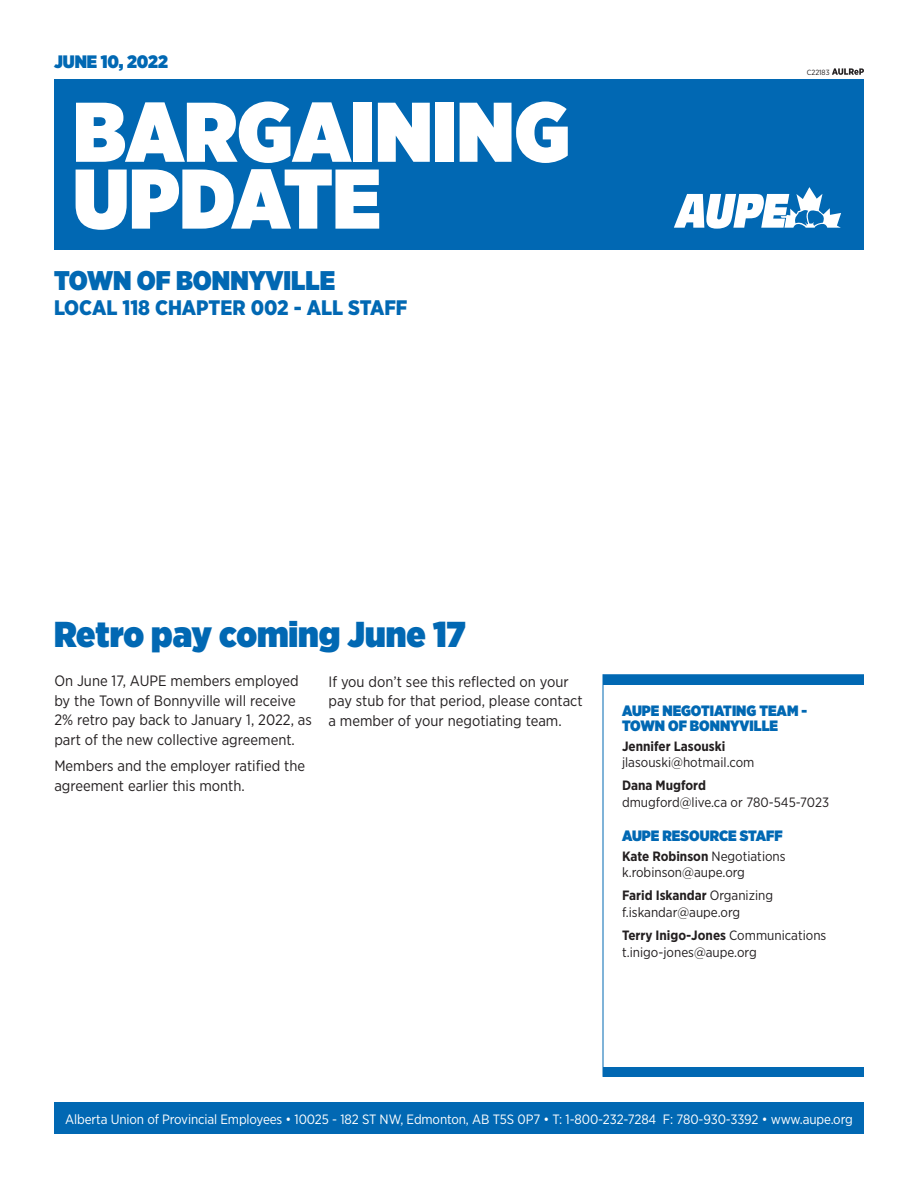
<style>
.page{position:relative;width:918px;height:1188px;background:#fff}
.page>*{position:absolute;margin:0;border:0;box-sizing:border-box;transform-origin:0 0}
.t1{font:900 84.45px "Gotham Narrow";color:#fff}
.t2{font:900 36px "Gotham Narrow";color:#0168b3}
.t3{font:900 27px "Gotham Narrow";color:#0168b3}
.t4{font:900 21px "Gotham Narrow";color:#0168b3}
.t5{font:900 18px "Gotham Narrow";color:#0168b3}
.body_copy{font:15px/19.5px "Gotham Narrow";color:#231f20}
.body_copy-2{font:900 15px/15px "Gotham Narrow";color:#0168b3}
.body_copy-3{font:13.5px "Gotham Narrow";color:#231f20}
.t6{font:13.5px "Gotham Narrow";letter-spacing:-.01em;color:#fff}
.body_copy-4{font:700 13.5px "Gotham Narrow";color:#231f20}
.t7{font:7.5px "Gotham Narrow";color:#231f20}
.s1{font-weight:400}
</style>
<div class="page">
<div style="left:54px;top:79px;width:810px;height:171px;background:#0168b3"></div>
<div style="left:54px;top:1102px;width:810px;height:32px;background:#0168b3"></div>
<div style="left:603px;top:675px;width:261px;height:9px;background:#0168b3"></div>
<div style="left:603px;top:1067px;width:261px;height:9px;background:#0168b3"></div>
<svg style="left:674px;top:187px;width:167px;height:42px"></svg>
<div style="left:603px;top:674px;width:261px;height:403px;border:1px solid #0168b3"></div>
<svg style="left:832px;top:68px;width:32px;height:7px"></svg>
<p class="t5" style="left:54px;top:50px;width:116px">JUNE 10, 2022</p>
<p class="t1" style="left:73px;top:75px;width:498px">BARGAINING</p>
<p class="t1" style="left:73px;top:142px;width:309px">UPDATE</p>
<p class="t3" style="left:54px;top:262px;width:283px">TOWN OF BONNYVILLE</p>
<p class="t4" style="left:54px;top:294px;width:355px">LOCAL 118 CHAPTER 002 - ALL STAFF</p>
<p class="t7" style="left:807px;top:68px;width:24px">C22183</p>
<p class="t2" style="left:54px;top:610px;width:413px">Retro pay coming June 17</p>
<p class="body_copy" style="left:54px;top:671px;width:259px">On June 17, AUPE members employed by the Town of Bonnyville will receive 2% retro pay back to January 1, 2022, as part of the new collective agreement.</p>
<p class="body_copy" style="left:54px;top:756px;width:252px">Members and the employer ratified the agreement earlier this month.</p>
<p class="body_copy" style="left:328px;top:671px;width:256px">If you don’t see this reflected on your pay stub for that period, please contact a member of your negotiating team.</p>
<p class="body_copy-2" style="left:622px;top:703px;width:186px">AUPE NEGOTIATING TEAM -<br>TOWN OF BONNYVILLE</p>
<p class="body_copy-4" style="left:622px;top:737px;width:105px">Jennifer Lasouski</p>
<p class="body_copy-3" style="left:622px;top:754px;width:134px">jlasouski@hotmail.com</p>
<p class="body_copy-4" style="left:622px;top:777px;width:85px">Dana Mugford</p>
<p class="body_copy-3" style="left:622px;top:794px;width:209px">dmugford@live.ca or 780-545-7023</p>
<p class="body_copy-2" style="left:622px;top:828px;width:162px">AUPE RESOURCE STAFF</p>
<p class="body_copy-4" style="left:622px;top:847px;width:165px">Kate Robinson <span class="s1">Negotiations</span></p>
<p class="body_copy-3" style="left:622px;top:864px;width:124px">k.robinson@aupe.org</p>
<p class="body_copy-4" style="left:622px;top:887px;width:153px">Farid Iskandar <span class="s1">Organizing</span></p>
<p class="body_copy-3" style="left:622px;top:904px;width:120px">f.iskandar@aupe.org</p>
<p class="body_copy-4" style="left:622px;top:927px;width:206px">Terry Inigo-Jones <span class="s1">Communications</span></p>
<p class="body_copy-3" style="left:622px;top:944px;width:136px">t.inigo-jones@aupe.org</p>
<p class="t6" style="left:65px;top:1110px;width:789px">Alberta Union of Provincial Employees • 10025 - 182 ST NW, Edmonton, AB T5S 0P7 • T: 1-800-232-7284 F: 780-930-3392 • www.aupe.org</p>
</div>
